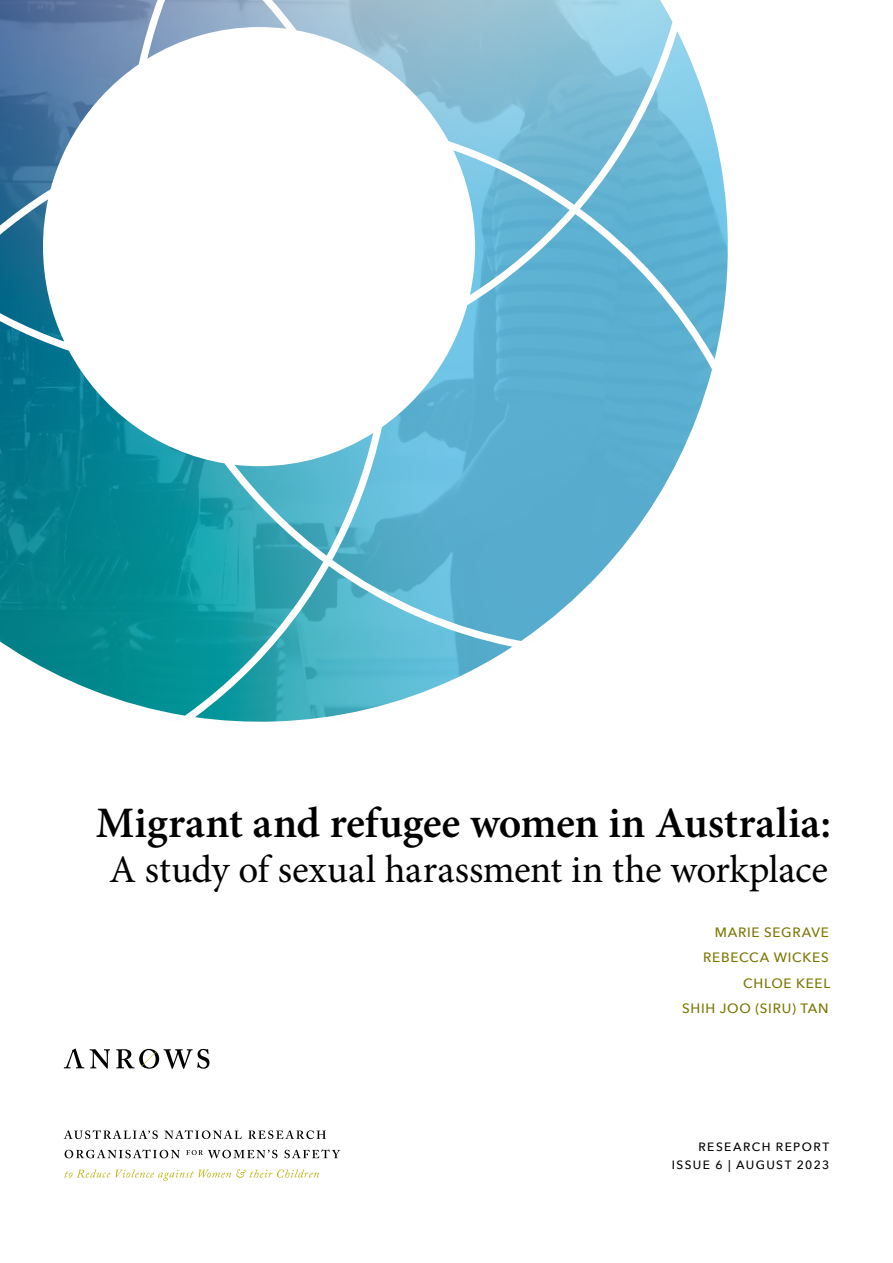
<style>
.page{position:relative;width:893px;height:1263px;background:#fff}
.page>*{position:absolute;margin:0;border:0;box-sizing:border-box;transform-origin:0 0}
.t1{font:600 43.5px "Minion Pro";letter-spacing:-.005em;color:#000}
.t2{font:39px "Minion Pro";letter-spacing:-.005em;color:#000}
.t3{font:500 13.5px/25.2px "Avenir Next";letter-spacing:.055em;color:#797700;text-align:right}
.t4{font:500 12px/18px "Avenir Next";letter-spacing:.115em;color:#000;text-align:right}
</style>
<div class="page">
<svg style="left:0;top:0;width:728px;height:722px"></svg>
<svg style="left:90px;top:1049px;width:20px;height:20px"></svg>
<svg style="left:64px;top:1048px;width:20px;height:20px"></svg>
<svg style="left:116px;top:1049px;width:93px;height:20px"></svg>
<svg style="left:64px;top:1130px;width:94px;height:9px"></svg>
<svg style="left:164px;top:1130px;width:78px;height:9px"></svg>
<svg style="left:248px;top:1130px;width:78px;height:9px"></svg>
<svg style="left:65px;top:1149px;width:115px;height:9px"></svg>
<svg style="left:186px;top:1150px;width:91px;height:8px"></svg>
<svg style="left:285px;top:1149px;width:55px;height:9px"></svg>
<svg style="left:64px;top:1169px;width:46px;height:8px"></svg>
<svg style="left:116px;top:1169px;width:203px;height:12px"></svg>
<h1 class="t1" style="left:96px;top:793px;width:737px">Migrant and refugee women in Australia:</h1>
<h2 class="t2" style="left:109px;top:844px;width:720px">A study of sexual harassment in the workplace</h2>
<p class="t3" style="left:682px;top:919px;width:150px">MARIE SEGRAVE<br>REBECCA WICKES<br>CHLOE KEEL<br>SHIH JOO (SIRU) TAN</p>
<p class="t4" style="left:672px;top:1137px;width:159px">RESEARCH REPORT<br>ISSUE 6 | AUGUST 2023</p>
</div>
